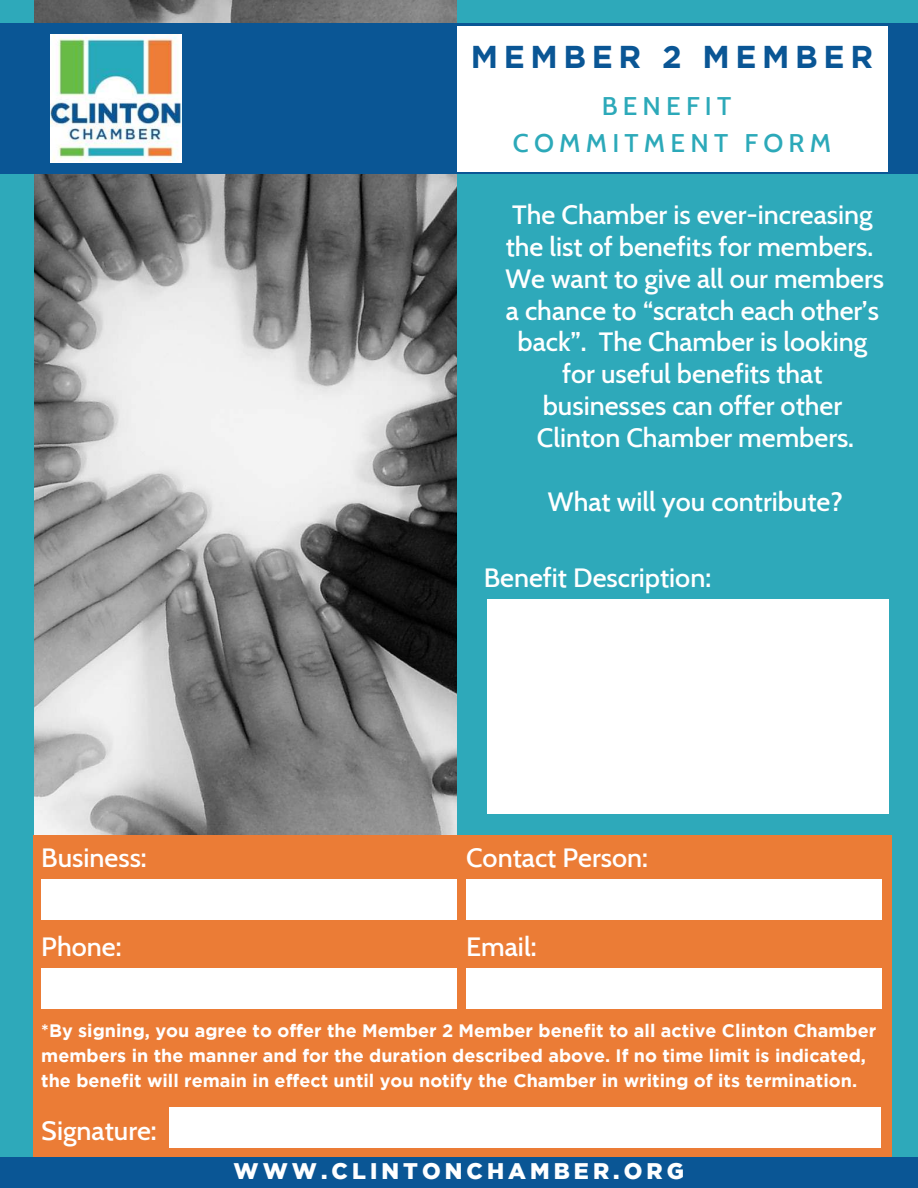
<style>
.page{position:relative;width:918px;height:1188px;background:#2ea9ba}
.page>*{position:absolute;margin:0;border:0;box-sizing:border-box;transform-origin:0 0}
.t1{font:700 31.5px "Gotham";letter-spacing:.18em;color:#0a5695}
.t2{font:500 27px/31.8px "Cabin";color:#fff;text-align:center}
.t3{font:500 26.1px/37.2px "Cabin";letter-spacing:.2em;color:#2ca9b9;text-align:center}
.t4{font:900 22.5px "Gotham";letter-spacing:.18em;color:#fff}
.t5{font:700 18px/24.8px "Gotham";color:#fff}
</style>
<div class="page">
<img style="left:35px;top:0;width:422px;height:835px">
<div style="left:33px;top:835px;width:859px;height:353px;background:#eb7c36"></div>
<div style="left:0;top:23px;width:918px;height:151px;background:#0a5695"></div>
<div style="left:0;top:1157px;width:918px;height:31px;background:#0a5695"></div>
<div style="left:457px;top:27px;width:431px;height:145px;background:#fff"></div>
<img style="left:51px;top:35px;width:130px;height:128px">
<div style="left:41px;top:880px;width:415px;height:40px;background:#fff"></div>
<div style="left:487px;top:599px;width:401px;height:215px;background:#fff"></div>
<div style="left:41px;top:968px;width:415px;height:40px;background:#fff"></div>
<div style="left:169px;top:1107px;width:712px;height:40px;background:#fff"></div>
<div style="left:466px;top:880px;width:415px;height:40px;background:#fff"></div>
<div style="left:466px;top:968px;width:415px;height:40px;background:#fff"></div>
<p class="t1" style="left:471px;top:39px;width:404px">MEMBER 2 MEMBER</p>
<p class="t3" style="left:513px;top:86px;width:320px">BENEFIT<br>COMMITMENT FORM</p>
<p class="t2" style="left:505px;top:197px;width:380px">The Chamber is ever-increasing the list of benefits for members.<br>We want to give all our members a chance to “scratch each other’s back”. The Chamber is looking for useful benefits that businesses can offer other<br>Clinton Chamber members.</p>
<p class="t2" style="left:548px;top:483px;width:296px">What will you contribute?</p>
<p class="t2" style="left:41px;top:840px;width:107px">Business:</p>
<p class="t2" style="left:41px;top:928px;width:82px">Phone:</p>
<p class="t2" style="left:484px;top:560px;width:229px">Benefit Description:</p>
<p class="t2" style="left:466px;top:840px;width:183px">Contact Person:</p>
<p class="t2" style="left:466px;top:928px;width:72px">Email:</p>
<p class="t5" style="left:41px;top:1018px;width:837px">*By signing, you agree to offer the Member 2 Member benefit to all active Clinton Chamber members in the manner and for the duration described above. If no time limit is indicated, the benefit will remain in effect until you notify the Chamber in writing of its termination.</p>
<p class="t2" style="left:41px;top:1113px;width:117px">Signature:</p>
<p class="t4" style="left:234px;top:1158px;width:452px">WWW.CLINTONCHAMBER.ORG</p>
</div>
